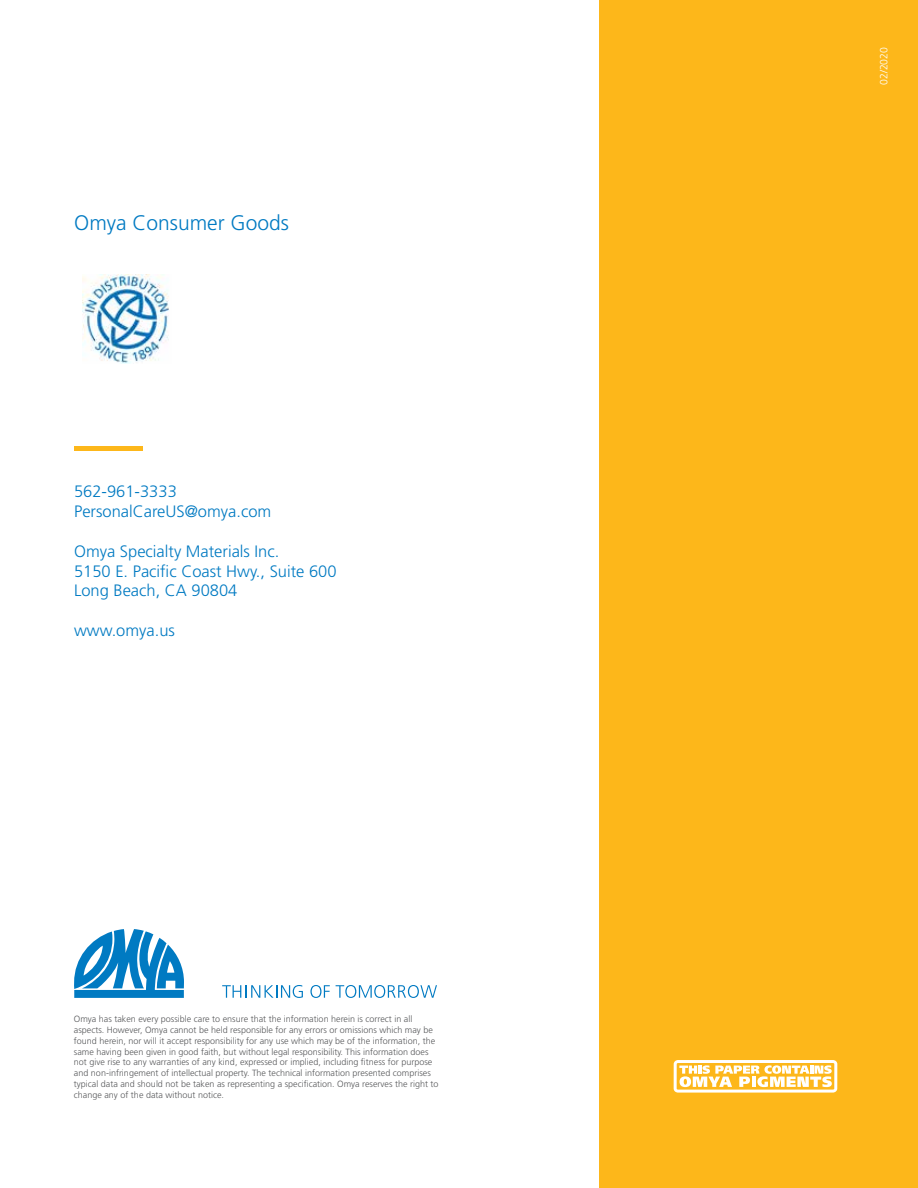
<style>
.page{position:relative;width:918px;height:1188px;background:#fff}
.page>*{position:absolute;margin:0;border:0;box-sizing:border-box;transform-origin:0 0}
.t1{font:300 21px "Frutiger LT Std";color:#007ac2}
.t2{font:300 16.5px/19.8px "Frutiger LT Std";color:#007ac2}
.t3{font:300 10.5px "Frutiger LT Std";color:#fff}
.t4{font:300 9px/10.8px "Frutiger LT Std";color:#58595b}
</style>
<div class="page">
<svg style="left:74px;top:929px;width:110px;height:69px"></svg>
<svg style="left:222px;top:985px;width:81px;height:13px"></svg>
<svg style="left:310px;top:985px;width:20px;height:13px"></svg>
<svg style="left:336px;top:985px;width:101px;height:13px"></svg>
<div style="left:599px;top:0;width:319px;height:1188px;background:#fdb71a"></div>
<svg style="left:674px;top:1060px;width:163px;height:33px"></svg>
<hr style="left:74px;top:447px;width:68px;height:4px;background:#fdb71a">
<img style="left:83px;top:275px;width:86px;height:89px">
<h1 class="t1" style="left:74px;top:210px;width:216px">Omya Consumer Goods</h1>
<h2 class="t2" style="left:74px;top:482px;width:199px">562-961-3333<br>PersonalCareUS@omya.com</h2>
<h2 class="t2" style="left:74px;top:541px;width:264px">Omya Specialty Materials Inc.<br>5150 E. Pacific Coast Hwy., Suite 600<br>Long Beach, CA 90804</h2>
<h2 class="t2" style="left:74px;top:621px;width:102px">www.omya.us</h2>
<p class="t4" style="left:74px;top:1014px;width:366px">Omya has taken every possible care to ensure that the information herein is correct in all aspects. However, Omya cannot be held responsible for any errors or omissions which may be found herein, nor will it accept responsibility for any use which may be of the information, the same having been given in good faith, but without legal responsibility. This information does not give rise to any warranties of any kind, expressed or implied, including fitness for purpose and non-infringement of intellectual property. The technical information presented comprises typical data and should not be taken as representing a specification. Omya reserves the right to change any of the data without notice.</p>
<p class="t3" style="left:878px;top:85px;width:39px;rotate:-90deg">02/2020</p>
</div>
